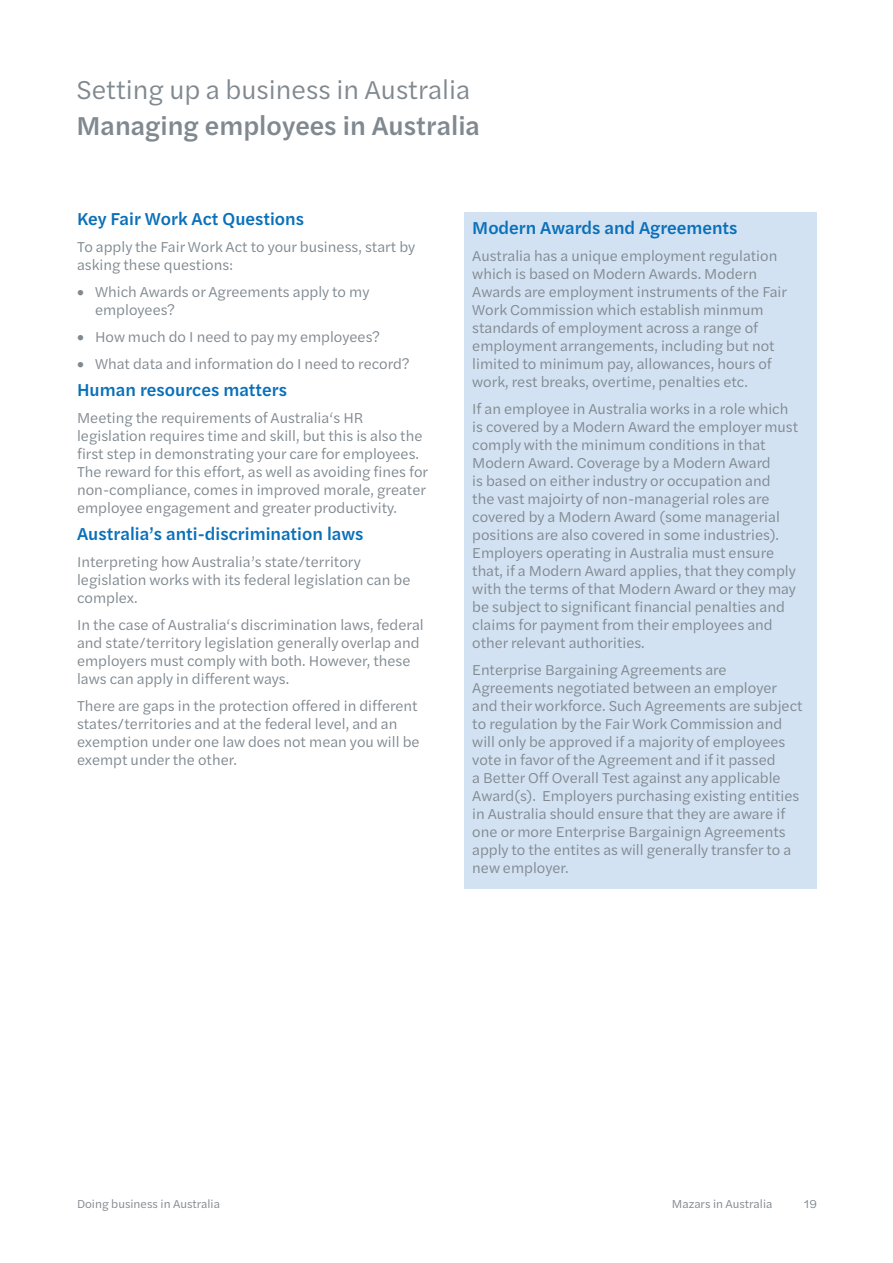
<style>
.page{position:relative;width:893px;height:1263px;background:#fff}
.page>*{position:absolute;margin:0;border:0;box-sizing:border-box;transform-origin:0 0}
.Page_title{font:27px "Halyard Text";color:#808990}
.Page_subtitle{font:500 27px "Halyard Text";color:#808990}
.Heading_1{font:500 18px "Halyard Text";color:#0970b9}
.Body_text{font:15px/18px "Halyard Text";color:#808990}
.t1{font:12px "Halyard Text";color:#808990}
</style>
<div class="page">
<div style="left:464px;top:213px;width:352px;height:676px;background:#d3e2f2"></div>
<p class="Page_title" style="left:77px;top:70px;width:395px">Setting up a business in Australia</p>
<p class="Page_subtitle" style="left:77px;top:106px;width:405px">Managing employees in Australia</p>
<p class="Heading_1" style="left:77px;top:206px;width:229px">Key Fair Work Act Questions</p>
<p class="Body_text" style="left:77px;top:237px;width:340px">To apply the Fair Work Act to your business, start by asking these questions:</p>
<p class="Body_text" style="left:95px;top:282px;width:276px;text-indent:-18px">• Which Awards or Agreements apply to my employees?</p>
<p class="Body_text" style="left:77px;top:327px;width:304px">• How much do I need to pay my employees?</p>
<p class="Body_text" style="left:77px;top:354px;width:334px">• What data and information do I need to record?</p>
<p class="Heading_1" style="left:77px;top:377px;width:212px">Human resources matters</p>
<p class="Body_text" style="left:77px;top:408px;width:353px">Meeting the requirements of Australia‘s HR legislation requires time and skill, but this is also the first step in demonstrating your care for employees.<br>The reward for this effort, as well as avoiding fines for non-compliance, comes in improved morale, greater employee engagement and greater productivity.</p>
<p class="Heading_1" style="left:77px;top:521px;width:288px">Australia’s anti-discrimination laws</p>
<p class="Body_text" style="left:77px;top:552px;width:335px">Interpreting how Australia’s state/territory legislation works with its federal legislation can be complex.</p>
<p class="Body_text" style="left:77px;top:615px;width:348px">In the case of Australia‘s discrimination laws, federal and state/territory legislation generally overlap and employers must comply with both. However, these laws can apply in different ways.</p>
<p class="Body_text" style="left:77px;top:696px;width:344px">There are gaps in the protection offered in different states/territories and at the federal level, and an exemption under one law does not mean you will be exempt under the other.</p>
<p class="Heading_1" style="left:472px;top:215px;width:267px">Modern Awards and Agreements</p>
<p class="Body_text" style="left:472px;top:246px;width:316px">Australia has a unique employment regulation which is based on Modern Awards. Modern Awards are employment instruments of the Fair Work Commission which establish minmum standards of employment across a range of employment arrangements, including but not limited to minimum pay, allowances, hours of work, rest breaks, overtime, penalties etc.</p>
<p class="Body_text" style="left:472px;top:399px;width:327px">If an employee in Australia works in a role which is covered by a Modern Award the employer must comply with the minimum conditions in that Modern Award. Coverage by a Modern Award<br>is based on either industry or occupation and<br>the vast majoirty of non-managerial roles are covered by a Modern Award (some managerial positions are also covered in some industries).<br>Employers operating in Australia must ensure that, if a Modern Award applies, that they comply with the terms of that Modern Award or they may be subject to significant financial penalties and claims for payment from their employees and other relevant authorities.</p>
<p class="Body_text" style="left:472px;top:660px;width:332px">Enterprise Bargaining Agreements are Agreements negotiated between an employer and their workforce. Such Agreements are subject to regulation by the Fair Work Commission and will only be approved if a majority of employees vote in favor of the Agreement and if it passed<br>a Better Off Overall Test against any applicable Award(s). Employers purchasing existing entities in Australia should ensure that they are aware if one or more Enterprise Bargainign Agreements apply to the entites as will generally transfer to a new employer.</p>
<p class="t1" style="left:77px;top:1195px;width:144px">Doing business in Australia</p>
<p class="t1" style="left:672px;top:1195px;width:102px">Mazars in Australia</p>
<p class="t1" style="left:804px;top:1195px;width:14px">19</p>
</div>
